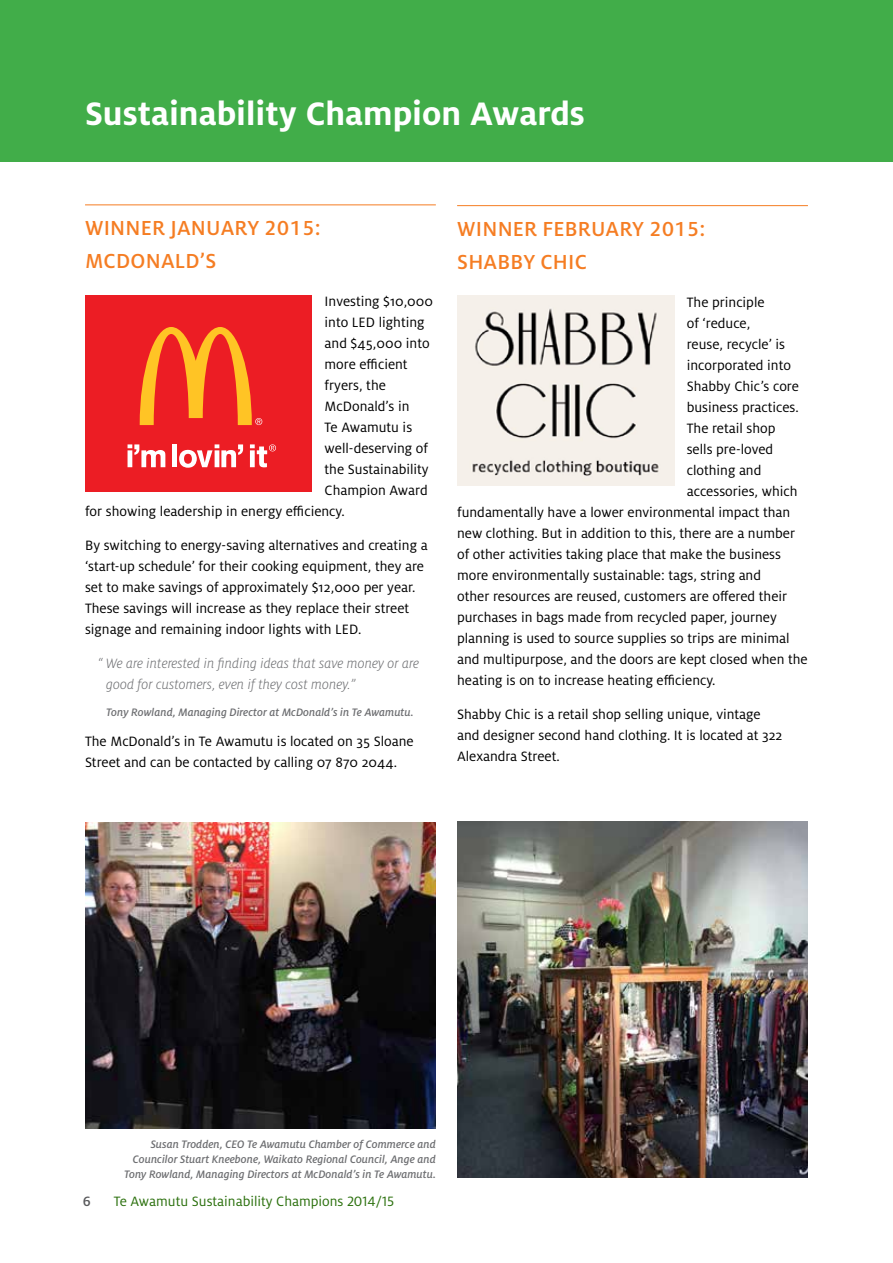
<style>
.page{position:relative;width:893px;height:1263px;background:#fff}
.page>*{position:absolute;margin:0;border:0;box-sizing:border-box;transform-origin:0 0}
.t1{font:700 36px "Milo Pro";color:#fff}
.t2{font:500 22.5px/33px "Milo OT";letter-spacing:.01em;color:#f57d23}
.t3{font:15px/21px "Milo Pro";color:#000}
.t4{font:italic 300 15px/21px "Milo Pro";color:#6d6e71}
.t5{font:15px "Milo Pro";color:#2b700d}
.t6{font:500 15px "Milo Pro";color:#58595b}
.t7{font:italic 500 12px/15px "Milo Pro";color:#6d6e71;text-align:right}
</style>
<div class="page">
<hr style="left:85px;top:204px;width:351px;height:1px;background:#f57d23">
<div style="left:85px;top:295px;width:227px;height:196px;background:#ec1d24"></div>
<svg style="left:140px;top:327px;width:122px;height:98px"></svg>
<svg style="left:128px;top:444px;width:37px;height:23px"></svg>
<div style="left:172px;top:444px;width:5px;height:23px;background:#fff"></div>
<svg style="left:179px;top:444px;width:64px;height:24px"></svg>
<svg style="left:250px;top:444px;width:26px;height:23px"></svg>
<hr style="left:457px;top:205px;width:351px;height:1px;background:#f57d23">
<img style="left:457px;top:296px;width:217px;height:190px">
<img style="left:457px;top:822px;width:351px;height:356px">
<div style="left:0;top:0;width:893px;height:162px;background:#41ad49"></div>
<img style="left:85px;top:823px;width:351px;height:306px">
<h1 class="t1" style="left:85px;top:94px;width:501px">Sustainability Champion Awards</h1>
<h2 class="t2" style="left:85px;top:212px;width:237px">WINNER JANUARY 2015:<br>MCDONALD’S</h2>
<p class="t3" style="left:325px;top:291px;width:110px">Investing $10,000</p>
<p class="t3" style="left:325px;top:312px;width:101px">into LED lighting</p>
<p class="t3" style="left:325px;top:333px;width:107px">and $45,000 into</p>
<p class="t3" style="left:325px;top:354px;width:85px">more efficient</p>
<p class="t3" style="left:325px;top:375px;width:63px">fryers, the</p>
<p class="t3" style="left:325px;top:396px;width:86px">McDonald’s in</p>
<p class="t3" style="left:325px;top:417px;width:89px">Te Awamutu is</p>
<p class="t3" style="left:325px;top:438px;width:105px">well-deserving of</p>
<p class="t3" style="left:325px;top:459px;width:106px">the Sustainability</p>
<p class="t3" style="left:325px;top:480px;width:105px">Champion Award</p>
<p class="t3" style="left:85px;top:501px;width:261px">for showing leadership in energy efficiency.</p>
<p class="t3" style="left:85px;top:535px;width:344px">By switching to energy-saving alternatives and creating a ‘start-up schedule’ for their cooking equipment, they are set to make savings of approximately $12,000 per year.<br>These savings will increase as they replace their street signage and remaining indoor lights with LED.</p>
<p class="t4" style="left:106px;top:652px;width:314px;text-indent:-9px">“ We are interested in finding ideas that save money or are good for customers, even if they cost money.”</p>
<p class="t7" style="left:106px;top:705px;width:309px">Tony Rowland, Managing Director at McDonald’s in Te Awamutu.</p>
<p class="t3" style="left:85px;top:731px;width:330px">The McDonald’s in Te Awamutu is located on 35 Sloane<br>Street and can be contacted by calling 07 870 2044.</p>
<h2 class="t2" style="left:457px;top:212px;width:250px">WINNER FEBRUARY 2015:<br>SHABBY CHIC</h2>
<p class="t3" style="left:687px;top:292px;width:79px">The principle</p>
<p class="t3" style="left:687px;top:313px;width:65px">of ‘reduce,</p>
<p class="t3" style="left:687px;top:334px;width:100px">reuse, recycle’ is</p>
<p class="t3" style="left:687px;top:355px;width:106px">incorporated into</p>
<p class="t3" style="left:687px;top:376px;width:114px">Shabby Chic’s core</p>
<p class="t3" style="left:687px;top:397px;width:114px">business practices.</p>
<p class="t3" style="left:687px;top:418px;width:90px">The retail shop</p>
<p class="t3" style="left:687px;top:439px;width:88px">sells pre-loved</p>
<p class="t3" style="left:687px;top:460px;width:76px">clothing and</p>
<p class="t3" style="left:687px;top:481px;width:112px">accessories, which</p>
<p class="t3" style="left:457px;top:502px;width:335px">fundamentally have a lower environmental impact than</p>
<p class="t3" style="left:457px;top:523px;width:339px">new clothing. But in addition to this, there are a number</p>
<p class="t3" style="left:457px;top:544px;width:325px">of other activities taking place that make the business</p>
<p class="t3" style="left:457px;top:565px;width:305px">more environmentally sustainable: tags, string and</p>
<p class="t3" style="left:457px;top:586px;width:332px">other resources are reused, customers are offered their</p>
<p class="t3" style="left:457px;top:607px;width:321px">purchases in bags made from recycled paper, journey</p>
<p class="t3" style="left:457px;top:628px;width:334px">planning is used to source supplies so trips are minimal</p>
<p class="t3" style="left:457px;top:649px;width:352px">and multipurpose, and the doors are kept closed when the</p>
<p class="t3" style="left:457px;top:670px;width:260px">heating is on to increase heating efficiency.</p>
<p class="t3" style="left:457px;top:703px;width:327px">Shabby Chic is a retail shop selling unique, vintage and designer second hand clothing. It is located at 322<br>Alexandra Street.</p>
<p class="t7" style="left:124px;top:1136px;width:313px">Susan Trodden, CEO Te Awamutu Chamber of Commerce and<br>Councilor Stuart Kneebone, Waikato Regional Council, Ange and<br>Tony Rowland, Managing Directors at McDonald’s in Te Awamutu.</p>
<p class="t6" style="left:83px;top:1193px;width:10px">6</p>
<p class="t5" style="left:114px;top:1193px;width:282px">Te Awamutu Sustainability Champions 2014/15</p>
</div>
